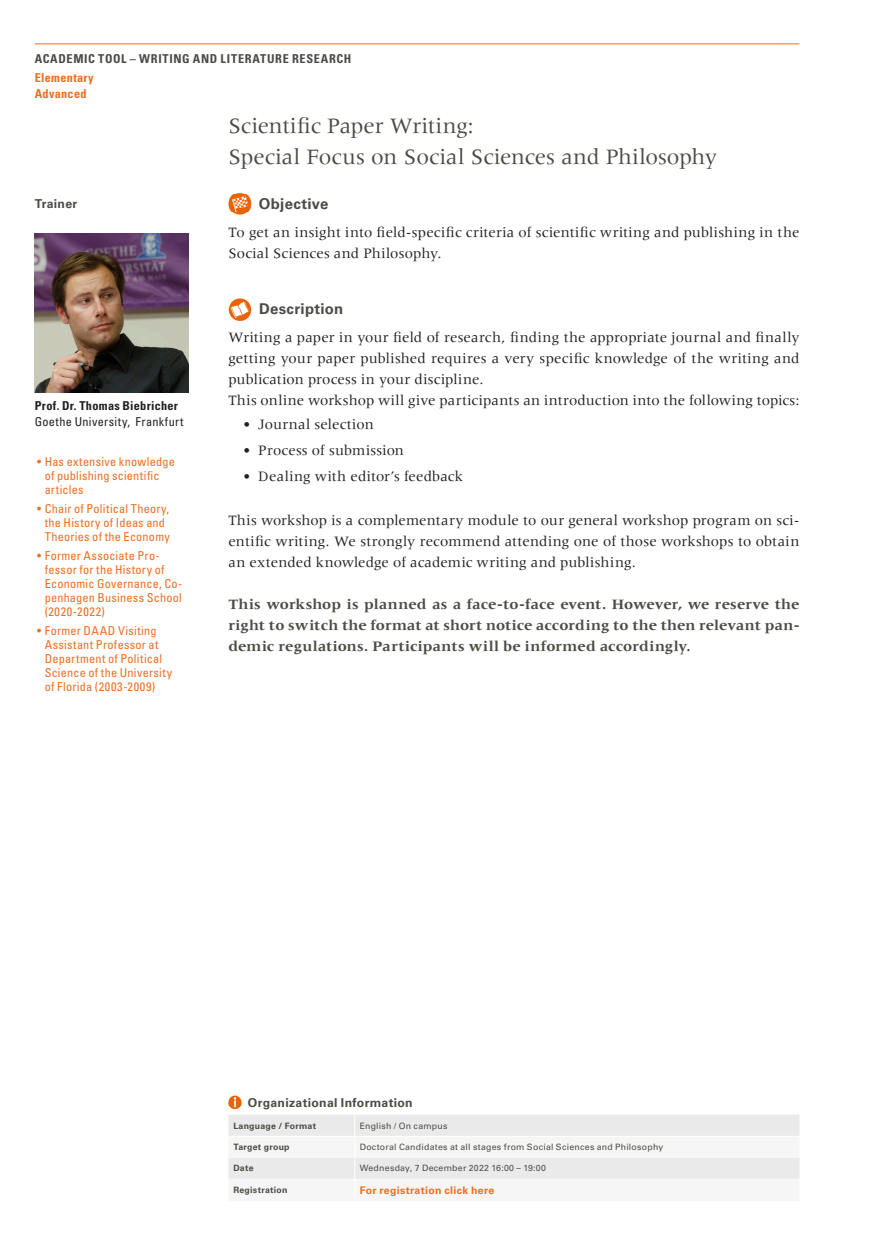
<style>
.page{position:relative;width:869px;height:1241px;background:#fff}
.page>*{position:absolute;margin:0;border:0;box-sizing:border-box;transform-origin:0 0}
.Kurse{font:22.75px "Meridien LT Std";color:#4c4b46}
.mengentext{font:14.88px/21px "Meridien LT Std";letter-spacing:.01em;color:#231f20;text-align:justify}
.mengentext-2{font:700 14.88px/21px "Meridien";letter-spacing:.02em;color:#4c4b46;text-align:justify}
.mengentext-3{font:700 14.88px "Univers LT Std";letter-spacing:.02em;color:#4c4b46}
.Objective_Descriptio{font:700 14.88px "Univers LT Std";letter-spacing:.02em;color:#4c4b46}
.t1{font:condensed 12.25px/14px "Univers LT Std";letter-spacing:.02em;color:#ef6d20}
.Trainer_Name{font:condensed 12.25px/15.8px "Univers LT Std";letter-spacing:.03em;color:#231f20}
.Kopf_Tools{font:700 condensed 12.25px "Univers LT Std";letter-spacing:.05em;color:#4c4b46}
.Tabelle_Headline{font:700 12.25px "Univers LT Std";letter-spacing:.025em;color:#4c4b46}
.Kopf_links_Einstufun{font:700 condensed 12.25px "Univers LT Std";letter-spacing:.02em;color:#ef6d20}
.Headlines__Trainer{font:700 12.25px "Univers LT Std";letter-spacing:.025em;color:#4c4b46}
.Tabelle_Mengentext{font:700 10.5px "Univers LT Std";letter-spacing:.03em;color:#ef6d20}
.Tabelle_Mengentext-2{font:8.75px "Univers LT Std";letter-spacing:.03em;color:#4c4b46}
.Tabelle_Bold{font:700 8.75px "Univers LT Std";letter-spacing:.03em;color:#4c4b46}
.s1{font-weight:700}
</style>
<div class="page">
<hr style="left:35px;top:43px;width:764px;height:1px;background:#ef6d20">
<img style="left:228px;top:192px;width:23px;height:23px">
<img style="left:228px;top:298px;width:24px;height:22px">
<svg style="left:228px;top:1095px;width:13px;height:13px"></svg>
<svg style="left:228px;top:1115px;width:571px;height:64px"></svg>
<hr style="left:228px;top:1135px;width:126px;height:1px;background:#fff">
<img style="left:35px;top:234px;width:154px;height:158px">
<p class="Kopf_Tools" style="left:35px;top:52px;width:318px">ACADEMIC TOOL – WRITING AND LITERATURE RESEARCH</p>
<p class="Kopf_links_Einstufun" style="left:35px;top:70px;width:60px">Elementary</p>
<p class="Kopf_links_Einstufun" style="left:35px;top:86px;width:53px">Advanced</p>
<p class="Kurse" style="left:228px;top:113px;width:247px">Scientific Paper Writing:</p>
<p class="Kurse" style="left:228px;top:144px;width:490px">Special Focus on Social Sciences and Philosophy</p>
<p class="Headlines__Trainer" style="left:35px;top:197px;width:44px">Trainer</p>
<p class="Objective_Descriptio" style="left:259px;top:195px;width:71px">Objective</p>
<p class="mengentext" style="left:228px;top:222px;width:572px">To get an insight into field-specific criteria of scientific writing and publishing in the<br>Social Sciences and Philosophy.</p>
<p class="Trainer_Name" style="left:35px;top:397px;width:150px"><span class="s1">Prof. Dr. Thomas Biebricher<br></span>Goethe University, Frankfurt</p>
<p class="t1" style="left:45px;top:454px;width:132px;text-indent:-7px">• Has extensive knowledge of publishing scientific articles</p>
<p class="t1" style="left:45px;top:501px;width:127px;text-indent:-7px">• Chair of Political Theory, the History of Ideas and<br>Theories of the Economy</p>
<p class="t1" style="left:45px;top:548px;width:139px;text-indent:-7px">• Former Associate Pro&shy;fessor for the History of<br>Economic Governance, Co&shy;penhagen Business School (2020-2022)</p>
<p class="t1" style="left:45px;top:623px;width:129px;text-indent:-7px">• Former DAAD Visiting<br>Assistant Professor at<br>Department of Political<br>Science of the University of Florida (2003-2009)</p>
<p class="mengentext-3" style="left:259px;top:300px;width:86px">Description</p>
<p class="mengentext" style="left:228px;top:327px;width:572px">Writing a paper in your field of research, finding the appropriate journal and finally getting your paper published requires a very specific knowledge of the writing and publication process in your discipline.</p>
<p class="mengentext" style="left:228px;top:390px;width:572px">This online workshop will give participants an introduction into the following topics:</p>
<p class="mengentext" style="left:243px;top:413px;width:132px">• Journal selection</p>
<p class="mengentext" style="left:243px;top:439px;width:162px">• Process of submission</p>
<p class="mengentext" style="left:243px;top:465px;width:221px">• Dealing with editor’s feedback</p>
<p class="mengentext" style="left:228px;top:510px;width:572px">This workshop is a complementary module to our general workshop program on sci&shy;entific writing. We strongly recommend attending one of those workshops to obtain an extended knowledge of academic writing and publishing.</p>
<p class="mengentext-2" style="left:228px;top:594px;width:572px">This workshop is planned as a face-to-face event. However, we reserve the right to switch the format at short notice according to the then relevant pan&shy;demic regulations. Participants will be informed accordingly.</p>
<p class="Tabelle_Headline" style="left:248px;top:1095px;width:166px">Organizational Information</p>
<p class="Tabelle_Bold" style="left:233px;top:1120px;width:84px">Language / Format</p>
<p class="Tabelle_Mengentext-2" style="left:359px;top:1119px;width:89px">English / On campus</p>
<p class="Tabelle_Bold" style="left:233px;top:1141px;width:58px">Target group</p>
<p class="Tabelle_Mengentext-2" style="left:359px;top:1141px;width:305px">Doctoral Candidates at all stages from Social Sciences and Philosophy</p>
<p class="Tabelle_Bold" style="left:233px;top:1162px;width:22px">Date</p>
<p class="Tabelle_Mengentext-2" style="left:359px;top:1162px;width:188px">Wednesday, 7 December 2022 16:00 – 19:00</p>
<p class="Tabelle_Bold" style="left:233px;top:1184px;width:56px">Registration</p>
<p class="Tabelle_Mengentext" style="left:359px;top:1183px;width:136px">For registration click here</p>
</div>
